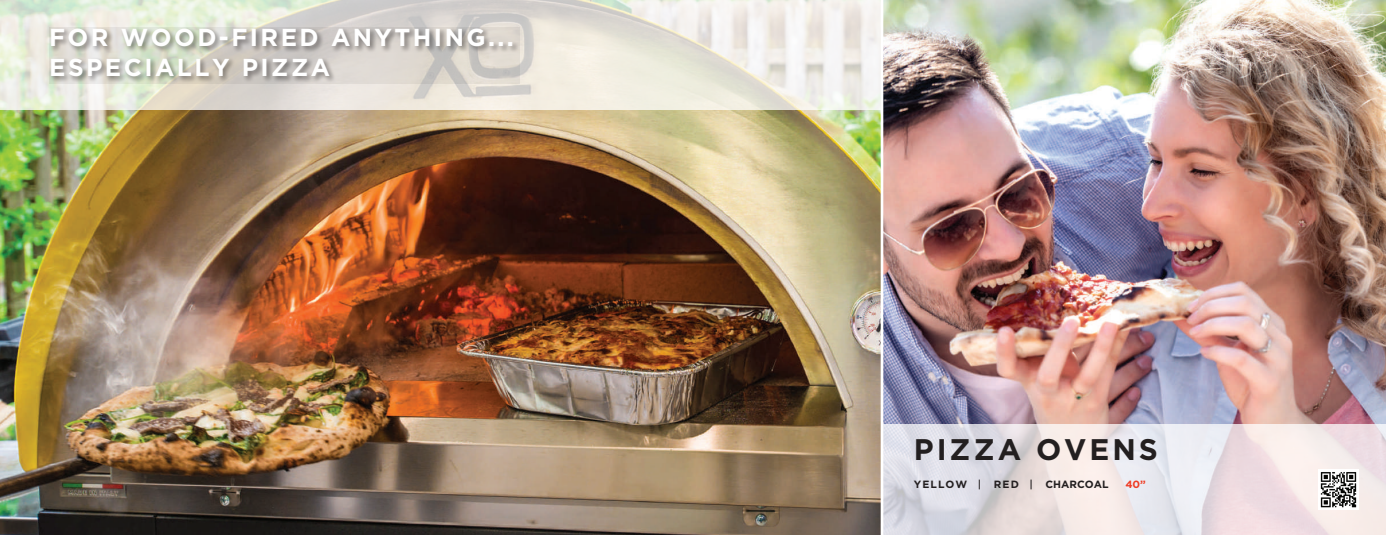
<style>
.page{position:relative;width:1386px;height:535px;background:#fff}
.page>*{position:absolute;margin:0;border:0;box-sizing:border-box;transform-origin:0 0}
.t1{font:700 29.75px "Gotham";letter-spacing:.1em;color:#231f20}
.t2{font:700 24.5px/29.8px "Gotham";letter-spacing:.1em;color:#fff}
.t3{font:700 10.5px "Gotham";letter-spacing:.05em;color:#231f20}
.t4{font:700 10.5px "Gotham";color:#ef3c24}
.s1{font-weight:500}
</style>
<div class="page">
<img style="left:0;top:0;width:1386px;height:535px">
<svg style="left:0;top:0;width:881px;height:110px;background:#e8e7dd"></svg>
<svg style="left:49px;top:27px;width:471px;height:56px;background:#c4c2ba"></svg>
<svg style="left:883px;top:424px;width:503px;height:111px;background:#e9e2e5"></svg>
<img style="left:1318px;top:471px;width:1px;height:38px">
<hr style="left:881px;top:0;width:2px;height:535px;background:#fff">
<img style="left:1319px;top:470px;width:39px;height:39px">
<p class="t2" style="left:49px;top:22px;width:466px">FOR WOOD-FIRED ANYTHING...<br>ESPECIALLY PIZZA</p>
<p class="t1" style="left:914px;top:429px;width:246px">PIZZA OVENS</p>
<p class="t3" style="left:914px;top:477px;width:196px">YELLOW <span class="s1">|</span> RED <span class="s1">|</span> CHARCOAL</p>
<p class="t4" style="left:1125px;top:477px;width:22px">40”</p>
</div>
